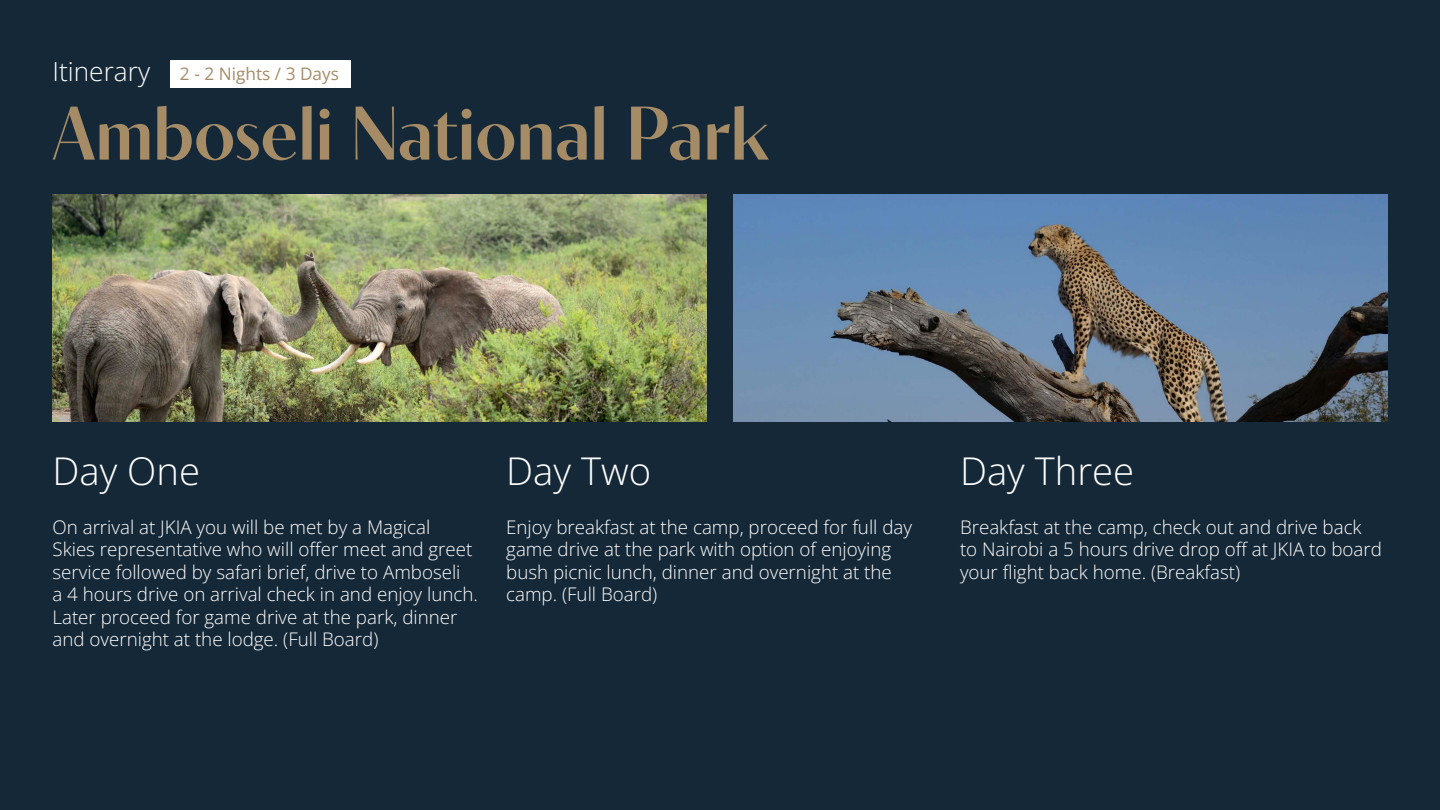
<style>
.page{position:relative;width:1440px;height:810px;background:#152837}
.page>*{position:absolute;margin:0;border:0;box-sizing:border-box;transform-origin:0 0}
.t1{font:500 75.75px "Contralto";color:#a58b66}
.t2{font:300 38.25px "Open Sans";color:#fff}
.t3{font:300 26.25px "Open Sans";color:#fff}
.t4{font:300 18.75px/22.5px "Open Sans";color:#fff}
.t5{font:17.25px "Open Sans";color:#a58b66}
</style>
<div class="page">
<div style="left:170px;top:60px;width:180px;height:28px;background:#fff"></div>
<img style="left:53px;top:194px;width:654px;height:228px">
<img style="left:733px;top:194px;width:655px;height:228px">
<p class="t3" style="left:52px;top:53px;width:99px">Itinerary</p>
<p class="t5" style="left:180px;top:62px;width:161px">2 - 2 Nights / 3 Days</p>
<p class="t1" style="left:52px;top:76px;width:720px">Amboseli National Park</p>
<p class="t2" style="left:52px;top:445px;width:149px">Day One</p>
<p class="t2" style="left:506px;top:445px;width:146px">Day Two</p>
<p class="t2" style="left:960px;top:445px;width:176px">Day Three</p>
<p class="t4" style="left:52px;top:515px;width:427px">On arrival at JKIA you will be met by a Magical<br>Skies representative who will offer meet and greet service followed by safari brief, drive to Amboseli<br>a 4 hours drive on arrival check in and enjoy lunch.<br>Later proceed for game drive at the park, dinner and overnight at the lodge. (Full Board)</p>
<p class="t4" style="left:506px;top:515px;width:407px">Enjoy breakfast at the camp, proceed for full day game drive at the park with option of enjoying bush picnic lunch, dinner and overnight at the camp. (Full Board)</p>
<p class="t4" style="left:960px;top:515px;width:423px">Breakfast at the camp, check out and drive back to Nairobi a 5 hours drive drop off at JKIA to board your flight back home. (Breakfast)</p>
</div>
